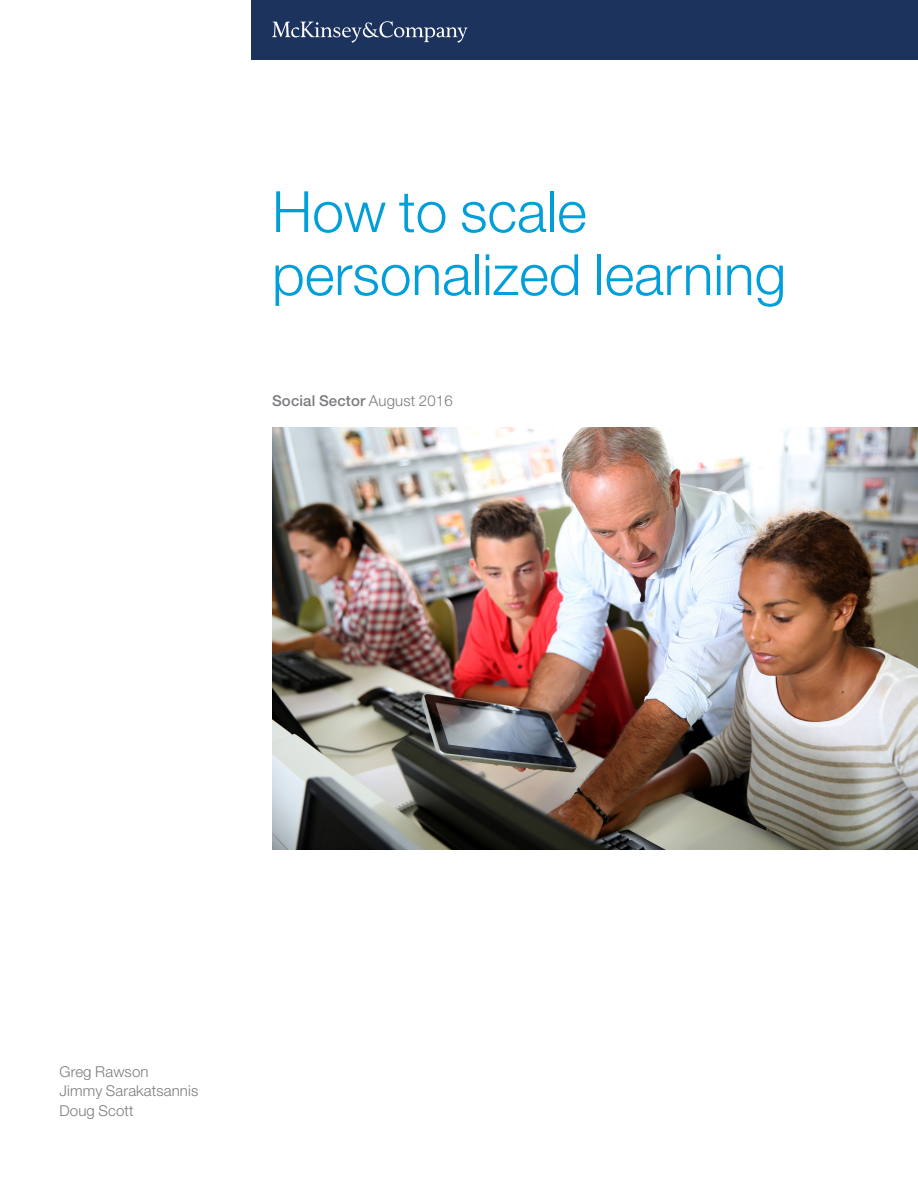
<style>
.page{position:relative;width:918px;height:1188px;background:#fff}
.page>*{position:absolute;margin:0;border:0;box-sizing:border-box;transform-origin:0 0}
.Cover___Document_Tit{font:300 57px/63px "Helvetica Neue LT Std";color:#009fda}
.Cover_body_style{font:300 15px "Helvetica Neue LT Std";letter-spacing:.01em;color:#7a7c7f}
.Cover_body_style-2{font:500 15px "Helvetica Neue LT Std";letter-spacing:.01em;color:#7a7c7f}
.s1{font-weight:300}
</style>
<div class="page">
<div style="left:251px;top:0;width:667px;height:60px;background:#1c335e"></div>
<svg style="left:272px;top:21px;width:196px;height:22px"></svg>
<img style="left:272px;top:428px;width:646px;height:421px">
<h1 class="Cover___Document_Tit" style="left:272px;top:179px;width:516px">How to scale personalized learning</h1>
<p class="Cover_body_style-2" style="left:272px;top:392px;width:182px">Social Sector <span class="s1">August 2016</span></p>
<p class="Cover_body_style" style="left:60px;top:1062px;width:91px">Greg Rawson</p>
<p class="Cover_body_style" style="left:60px;top:1082px;width:140px">Jimmy Sarakatsannis</p>
<p class="Cover_body_style" style="left:60px;top:1101px;width:76px">Doug Scott</p>
</div>
